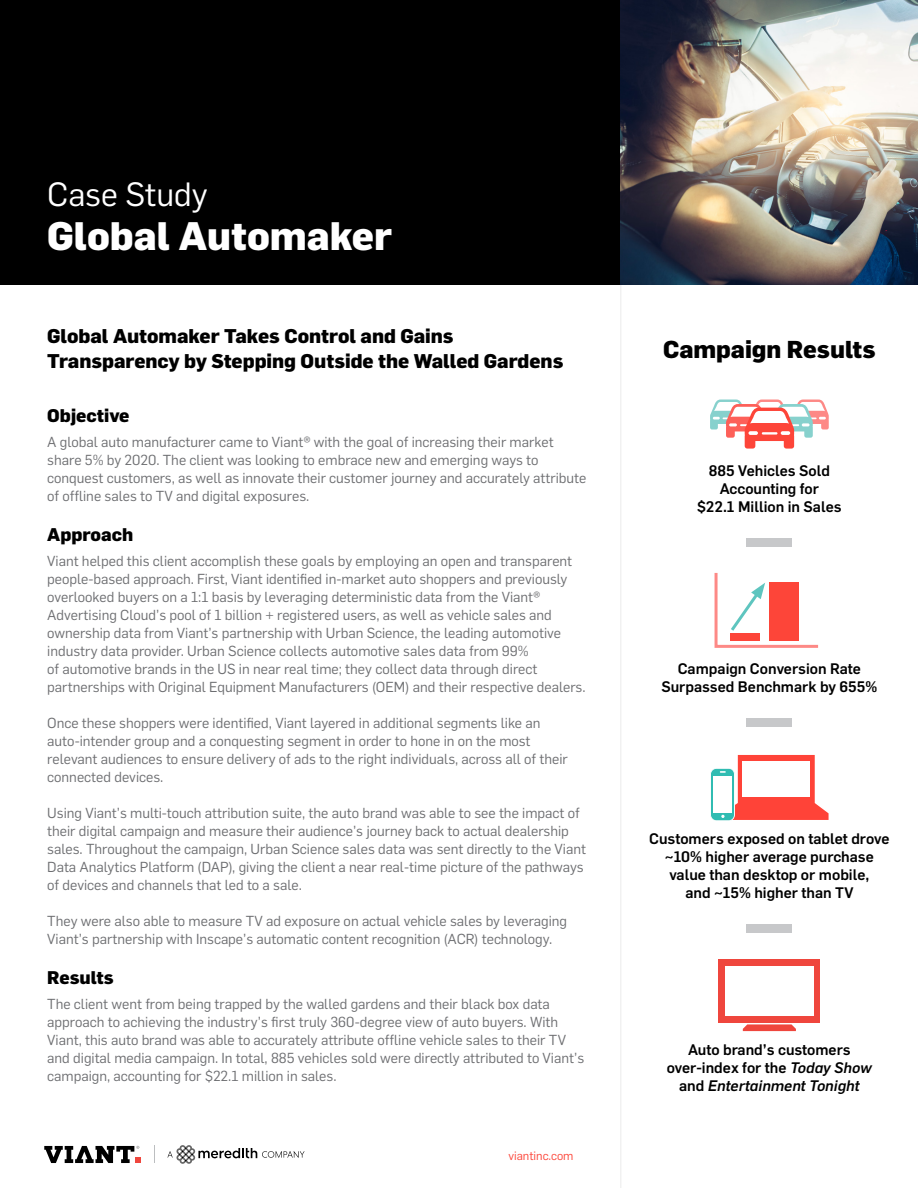
<style>
.page{position:relative;width:918px;height:1188px;background:#fff}
.page>*{position:absolute;margin:0;border:0;box-sizing:border-box;transform-origin:0 0}
.t1{font:800 39px "Flama";color:#fff}
.t2{font:33px "Flama";color:#fff}
.t3{font:800 24px "Flama";color:#000}
.t4{font:800 19.5px/25.5px "Flama";color:#000}
.t5{font:800 18px "Flama";color:#000}
.t6{font:500 15px/18px "Flama";color:#000;text-align:center}
.t7{font:14.25px/18px "Flama";color:#6d6e71}
.t8{font:12px "Flama";color:#fd4539}
.s1{font-style:italic}
</style>
<div class="page">
<div style="left:0;top:0;width:918px;height:284px;background:#000"></div>
<hr style="left:620px;top:284px;width:1px;height:904px;background:#ebebec">
<img style="left:620px;top:0;width:298px;height:284px">
<svg style="left:154px;top:1146px;width:1px;height:17px"></svg>
<svg style="left:44px;top:1146px;width:97px;height:17px"></svg>
<svg style="left:167px;top:1145px;width:138px;height:19px"></svg>
<div style="left:747px;top:538px;width:45px;height:9px;background:#c7c8ca"></div>
<div style="left:747px;top:719px;width:45px;height:8px;background:#c7c8ca"></div>
<div style="left:747px;top:924px;width:45px;height:9px;background:#c7c8ca"></div>
<svg style="left:710px;top:400px;width:119px;height:49px"></svg>
<svg style="left:710px;top:755px;width:119px;height:66px"></svg>
<svg style="left:714px;top:573px;width:105px;height:75px"></svg>
<svg style="left:743px;top:1024px;width:53px;height:7px"></svg>
<div style="left:718px;top:959px;width:102px;height:63px;background:#ef463d"></div>
<div style="left:725px;top:966px;width:89px;height:50px;background:#fff"></div>
<h2 class="t2" style="left:47px;top:169px;width:162px">Case Study</h2>
<h1 class="t1" style="left:47px;top:206px;width:346px">Global Automaker</h1>
<h3 class="t4" style="left:47px;top:322px;width:518px">Global Automaker Takes Control and Gains<br>Transparency by Stepping Outside the Walled Gardens</h3>
<p class="t5" style="left:47px;top:402px;width:84px">Objective</p>
<p class="t7" style="left:47px;top:432px;width:541px">A global auto manufacturer came to Viant® with the goal of increasing their market share 5% by 2020. The client was looking to embrace new and emerging ways to conquest customers, as well as innovate their customer journey and accurately attribute of offline sales to TV and digital exposures.</p>
<p class="t5" style="left:47px;top:521px;width:87px">Approach</p>
<p class="t7" style="left:47px;top:551px;width:540px">Viant helped this client accomplish these goals by employing an open and transparent people-based approach. First, Viant identified in-market auto shoppers and previously overlooked buyers on a 1:1 basis by leveraging deterministic data from the Viant® Advertising Cloud’s pool of 1 billion + registered users, as well as vehicle sales and ownership data from Viant’s partnership with Urban Science, the leading automotive industry data provider. Urban Science collects automotive sales data from 99%<br>of automotive brands in the US in near real time; they collect data through direct partnerships with Original Equipment Manufacturers (OEM) and their respective dealers.</p>
<p class="t7" style="left:47px;top:713px;width:522px">Once these shoppers were identified, Viant layered in additional segments like an auto-intender group and a conquesting segment in order to hone in on the most relevant audiences to ensure delivery of ads to the right individuals, across all of their connected devices.</p>
<p class="t7" style="left:47px;top:803px;width:540px">Using Viant’s multi-touch attribution suite, the auto brand was able to see the impact of their digital campaign and measure their audience’s journey back to actual dealership sales. Throughout the campaign, Urban Science sales data was sent directly to the Viant Data Analytics Platform (DAP), giving the client a near real-time picture of the pathways of devices and channels that led to a sale.</p>
<p class="t7" style="left:47px;top:911px;width:521px">They were also able to measure TV ad exposure on actual vehicle sales by leveraging<br>Viant’s partnership with Inscape’s automatic content recognition (ACR) technology.</p>
<p class="t5" style="left:47px;top:964px;width:68px">Results</p>
<p class="t7" style="left:47px;top:994px;width:538px">The client went from being trapped by the walled gardens and their black box data approach to achieving the industry’s first truly 360-degree view of auto buyers. With Viant, this auto brand was able to accurately attribute offline vehicle sales to their TV and digital media campaign. In total, 885 vehicles sold were directly attributed to Viant’s campaign, accounting for $22.1 million in sales.</p>
<p class="t8" style="left:508px;top:1147px;width:67px">viantinc.com</p>
<h3 class="t3" style="left:663px;top:331px;width:214px">Campaign Results</h3>
<p class="t6" style="left:697px;top:461px;width:146px">885 Vehicles Sold<br>Accounting for<br>$22.1 Million in Sales</p>
<p class="t6" style="left:661px;top:659px;width:217px">Campaign Conversion Rate<br>Surpassed Benchmark by 655%</p>
<p class="t6" style="left:649px;top:829px;width:242px">Customers exposed on tablet drove ~10% higher average purchase value than desktop or mobile,<br>and ~15% higher than TV</p>
<p class="t6" style="left:667px;top:1040px;width:207px">Auto brand’s customers over-index for the <span class="s1">Today Show </span>and <span class="s1">Entertainment Tonight</span></p>
</div>
